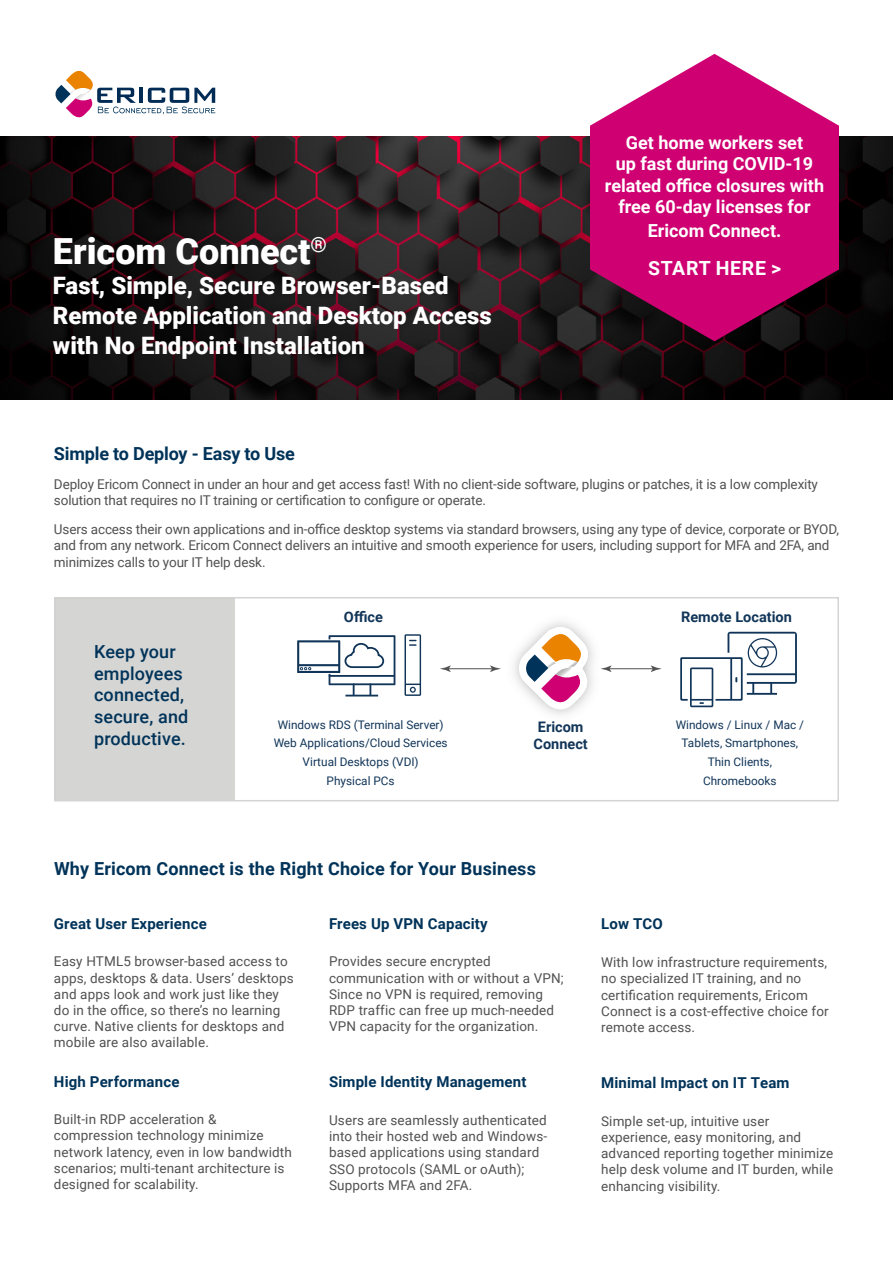
<style>
.page{position:relative;width:893px;height:1263px;background:#fff}
.page>*{position:absolute;margin:0;border:0;box-sizing:border-box;transform-origin:0 0}
.t1{font:900 36px "Roboto";color:#fff}
.t2{font:900 24px/30px "Roboto";color:#fff}
.t3{font:700 19.5px "Roboto";letter-spacing:.035em;color:#fff}
.t4{font:700 18px/21.6px "Roboto";color:#fff;text-align:center}
.t5{font:500 18px/21.6px "Roboto";letter-spacing:.01em;color:#003359}
.t6{font:700 18px "Roboto";letter-spacing:.01em;color:#003359}
.t7{font:700 18px "Roboto";letter-spacing:-.01em;color:#003359}
.t8{font:700 15px "Roboto";letter-spacing:.01em;color:#003359}
.t9{font:700 14.55px/17.4px "Roboto";color:#113558}
.t10{font:13.5px/16.2px "Roboto";letter-spacing:.01em;color:#515151}
.t11{font:13.5px/16.2px "Roboto";letter-spacing:-.01em;color:#515151}
.t12{font:11.85px/18.8px "Roboto";color:#113558;text-align:center}
</style>
<div class="page">
<svg style="left:55px;top:70px;width:160px;height:48px"></svg>
<svg style="left:0;top:138px;width:893px;height:260px;background:#1e1618"></svg>
<svg style="left:590px;top:54px;width:249px;height:287px;background:#bd2177"></svg>
<div style="left:54px;top:597px;width:785px;height:204px;background:#fff;border:2px solid #d4d4d3"></div>
<hr style="left:447px;top:668px;width:47px;height:1px;background:#515251">
<svg style="left:440px;top:665px;width:11px;height:7px"></svg>
<svg style="left:490px;top:665px;width:11px;height:7px"></svg>
<hr style="left:608px;top:668px;width:46px;height:1px;background:#515251">
<svg style="left:514px;top:621px;width:97px;height:91px"></svg>
<svg style="left:651px;top:665px;width:11px;height:7px"></svg>
<svg style="left:680px;top:632px;width:117px;height:75px"></svg>
<svg style="left:405px;top:634px;width:16px;height:62px"></svg>
<svg style="left:297px;top:635px;width:98px;height:61px"></svg>
<div style="left:55px;top:598px;width:180px;height:202px;background:#d5d5d4"></div>
<h1 class="t1" style="left:53px;top:226px;width:276px">Ericom Connect<sup>®</sup></h1>
<h2 class="t2" style="left:53px;top:270px;width:440px">Fast, Simple, Secure Browser-Based<br>Remote Application and Desktop Access with No Endpoint Installation</h2>
<h3 class="t4" style="left:605px;top:131px;width:221px">Get home workers set<br>up fast during COVID-19 related office closures with free 60-day licenses for</h3>
<h3 class="t4" style="left:648px;top:219px;width:135px">Ericom Connect.</h3>
<h3 class="t3" style="left:648px;top:255px;width:135px">START HERE &gt;</h3>
<h3 class="t7" style="left:54px;top:441px;width:243px">Simple to Deploy - Easy to Use</h3>
<p class="t11" style="left:54px;top:476px;width:766px">Deploy Ericom Connect in under an hour and get access fast! With no client-side software, plugins or patches, it is a low complexity solution that requires no IT training or certification to configure or operate.</p>
<p class="t11" style="left:54px;top:521px;width:787px">Users access their own applications and in-office desktop systems via standard browsers, using any type of device, corporate or BYOD, and from any network. Ericom Connect delivers an intuitive and smooth experience for users, including support for MFA and 2FA, and minimizes calls to your IT help desk.</p>
<h3 class="t5" style="left:94px;top:640px;width:96px">Keep your employees connected, secure, and productive.</h3>
<p class="t9" style="left:344px;top:608px;width:40px">Office</p>
<p class="t9" style="left:681px;top:608px;width:112px">Remote Location</p>
<p class="t12" style="left:274px;top:715px;width:176px">Windows RDS (Terminal Server)<br>Web Applications/Cloud Services<br>Virtual Desktops (VDI)<br>Physical PCs</p>
<p class="t9" style="left:534px;top:717px;width:56px">Ericom<br>Connect</p>
<p class="t12" style="left:676px;top:715px;width:130px">Windows / Linux / Mac /<br>Tablets, Smartphones,<br>Thin Clients,<br>Chromebooks</p>
<h3 class="t6" style="left:54px;top:855px;width:483px">Why Ericom Connect is the Right Choice for Your Business</h3>
<p class="t8" style="left:54px;top:913px;width:154px">Great User Experience</p>
<p class="t10" style="left:54px;top:953px;width:241px">Easy HTML5 browser-based access to apps, desktops &amp; data. Users’ desktops and apps look and work just like they do in the office, so there’s no learning curve. Native clients for desktops and mobile are also available.</p>
<p class="t8" style="left:54px;top:1071px;width:127px">High Performance</p>
<p class="t10" style="left:54px;top:1111px;width:239px">Built-in RDP acceleration &amp; compression technology minimize network latency, even in low bandwidth scenarios; multi-tenant architecture is designed for scalability.</p>
<p class="t8" style="left:329px;top:913px;width:160px">Frees Up VPN Capacity</p>
<p class="t10" style="left:329px;top:953px;width:236px">Provides secure encrypted communication with or without a VPN; Since no VPN is required, removing RDP traffic can free up much-needed VPN capacity for the organization.</p>
<p class="t8" style="left:329px;top:1071px;width:199px">Simple Identity Management</p>
<p class="t10" style="left:329px;top:1111px;width:220px">Users are seamlessly authenticated into their hosted web and Windows&shy;based applications using standard<br>SSO protocols (SAML or oAuth);<br>Supports MFA and 2FA.</p>
<p class="t8" style="left:601px;top:913px;width:63px">Low TCO</p>
<p class="t10" style="left:601px;top:954px;width:229px">With low infrastructure requirements, no specialized IT training, and no certification requirements, Ericom Connect is a cost-effective choice for remote access.</p>
<p class="t8" style="left:601px;top:1072px;width:190px">Minimal Impact on IT Team</p>
<p class="t10" style="left:601px;top:1112px;width:234px">Simple set-up, intuitive user experience, easy monitoring, and advanced reporting together minimize help desk volume and IT burden, while enhancing visibility.</p>
</div>
